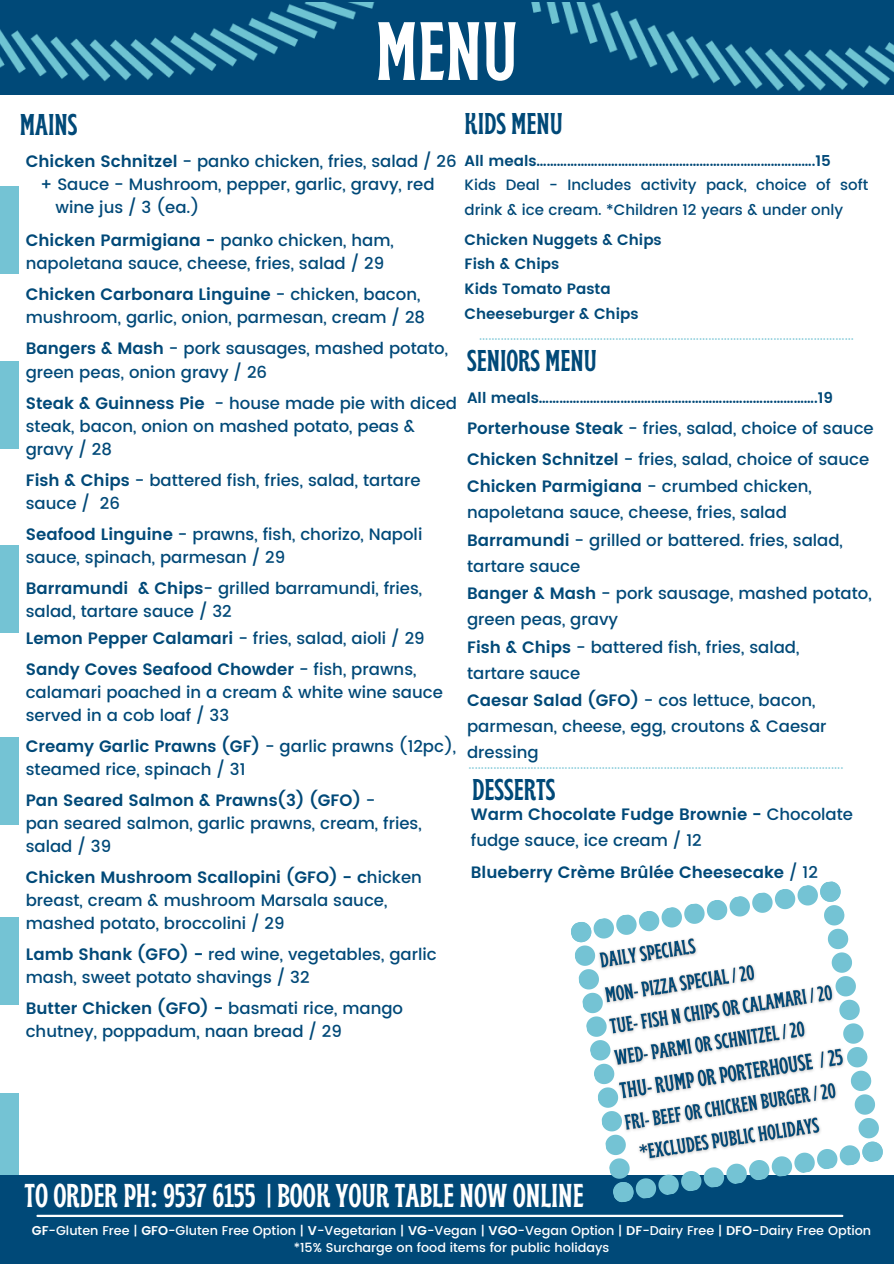
<style>
.page{position:relative;width:894px;height:1264px;background:#fff}
.page>*{position:absolute;margin:0;border:0;box-sizing:border-box;transform-origin:0 0}
.t1{font:700 condensed 82.5px "Brice";color:#fff}
.t2{font:700 condensed 33px "Brice";color:#fff}
.t3{font:700 condensed 30px "Brice";color:#004978}
.t4{font:500 16.5px/23px "Poppins";color:#004978}
.t5{font:600 16.5px "Poppins";color:#004978}
.t6{font:500 15px/24.8px "Poppins";color:#004978}
.t7{font:600 15px/24.8px "Poppins";color:#004978}
.t8{font:500 12.75px/17px "Poppins";color:#fff;text-align:center}
.t9{font:10.5px "Montserrat";color:#74c3d4}
.s1{font-weight:600}
.s2{font-weight:500}
.s3{font-weight:600;color:rgb(0 73 120/.4)}
</style>
<div class="page">
<div style="left:0;top:186px;width:19px;height:88px;background:#74c3d4"></div>
<div style="left:0;top:361px;width:19px;height:88px;background:#74c3d4"></div>
<div style="left:0;top:545px;width:19px;height:88px;background:#74c3d4"></div>
<div style="left:0;top:737px;width:19px;height:88px;background:#74c3d4"></div>
<div style="left:0;top:916px;width:19px;height:88px;background:#74c3d4"></div>
<div style="left:0;top:1092px;width:18px;height:88px;background:#74c3d4"></div>
<div style="left:0;top:0;width:893px;height:95px;background:#004978"></div>
<img style="left:569px;top:2px;width:324px;height:89px">
<img style="left:0;top:2px;width:569px;height:80px">
<div style="left:0;top:1174px;width:893px;height:89px;background:#004978"></div>
<svg style="left:569px;top:881px;width:315px;height:322px"></svg>
<hr style="left:37px;top:1214px;width:805px;height:2px;background:#fff">
<p class="t1" style="left:375px;top:18px;width:144px">MENU</p>
<h2 class="t3" style="left:20px;top:113px;width:59px">MAINS</h2>
<h2 class="t4" style="left:26px;top:150px;width:432px"><span class="s1">Chicken Schnitzel</span> - panko chicken, fries, salad / 26</h2>
<h2 class="t4" style="left:41px;top:173px;width:395px">+ Sauce - Mushroom, pepper, garlic, gravy, red</h2>
<h2 class="t4" style="left:55px;top:196px;width:145px">wine jus / 3 (ea.)</h2>
<h4 class="t4" style="left:26px;top:229px;width:369px"><span class="s1">Chicken Parmigiana -</span> panko chicken, ham, napoletana sauce, cheese, fries, salad / 29</h4>
<h4 class="t4" style="left:26px;top:283px;width:401px"><span class="s1">Chicken Carbonara Linguine</span> - chicken, bacon, mushroom, garlic, onion, parmesan, cream / 28</h4>
<h4 class="t4" style="left:26px;top:337px;width:424px"><span class="s1">Bangers &amp; Mash</span> - pork sausages, mashed potato, green peas, onion gravy / 26</h4>
<h4 class="t4" style="left:26px;top:391px;width:432px"><span class="s1">Steak &amp; Guinness Pie</span> - house made pie with diced steak, bacon, onion on mashed potato, peas &amp; gravy / 28</h4>
<h4 class="t4" style="left:26px;top:468px;width:396px"><span class="s1">Fish &amp; Chips</span> - battered fish, fries, salad, tartare sauce / 26</h4>
<h4 class="t4" style="left:26px;top:522px;width:398px"><span class="s1">Seafood Linguine</span> - prawns, fish, chorizo, Napoli sauce, spinach, parmesan / 29</h4>
<h4 class="t4" style="left:26px;top:576px;width:398px"><span class="s1">Barramundi &amp; Chips</span>- grilled barramundi, fries, salad, tartare sauce / 32</h4>
<h4 class="t4" style="left:26px;top:626px;width:400px"><span class="s1">Lemon Pepper Calamari</span> - fries, salad, aioli / 29</h4>
<h4 class="t4" style="left:26px;top:657px;width:418px"><span class="s1">Sandy Coves Seafood Chowder</span> - fish, prawns, calamari poached in a cream &amp; white wine sauce served in a cob loaf / 33</h4>
<h4 class="t4" style="left:26px;top:734px;width:432px"><span class="s1">Creamy Garlic Prawns (GF)</span> - garlic prawns (12pc), steamed rice, spinach / 31</h4>
<h4 class="t4" style="left:26px;top:788px;width:397px"><span class="s1">Pan Seared Salmon &amp; Prawns(3) (GFO)</span> -<br>pan seared salmon, garlic prawns, cream, fries, salad / 39</h4>
<h4 class="t4" style="left:26px;top:865px;width:397px"><span class="s1">Chicken Mushroom Scallopini (GFO) - c</span>hicken breast, cream &amp; mushroom Marsala sauce, mashed potato, broccolini / 29</h4>
<h4 class="t4" style="left:26px;top:942px;width:412px"><span class="s1">Lamb Shank (GFO) -</span> red wine, vegetables, garlic mash, sweet potato shavings / 32</h4>
<h4 class="t4" style="left:26px;top:996px;width:379px"><span class="s1">Butter Chicken (GFO) -</span> basmati rice, mango chutney, poppadum, naan bread / 29</h4>
<h4 class="t3" style="left:464px;top:111px;width:100px">KIDS MENU</h4>
<h4 class="t6" style="left:464px;top:148px;width:405px"><span class="s1">All meals……………………………………………………………………….15<br></span>Kids Deal - Includes activity pack, choice of soft drink &amp; ice cream. *Children 12 years &amp; under only</h4>
<h4 class="t7" style="left:464px;top:227px;width:199px">Chicken Nuggets &amp; Chips<br>Fish &amp; Chips<br>Kids Tomato Pasta<br>Cheeseburger &amp; Chips</h4>
<p class="t3" style="left:467px;top:348px;width:131px">SENIORS MENU</p>
<p class="t9" style="left:479px;top:331px;width:376px">•••••••••••••••••••••••••••••••••••••••••••••••••••••••••••••••••••••••••••••••••••••••••••••••••••••••••••••••••••••••••</p>
<h4 class="t7" style="left:467px;top:386px;width:367px">All meals……………………………………………………………………….19</h4>
<h2 class="t4" style="left:467px;top:416px;width:408px"><span class="s1">Porterhouse Steak</span> - fries, salad, choice of sauce</h2>
<h4 class="t4" style="left:467px;top:447px;width:403px"><span class="s1">Chicken Schnitzel</span> - fries, salad, choice of sauce</h4>
<h4 class="t4" style="left:467px;top:473px;width:346px;line-height:26px"><span class="s1">Chicken Parmigiana</span> - crumbed chicken, napoletana sauce, cheese, fries, salad</h4>
<h4 class="t4" style="left:467px;top:527px;width:377px;line-height:26px"><span class="s1">Barramundi</span> - grilled or battered. fries, salad, tartare sauce</h4>
<h4 class="t4" style="left:467px;top:580px;width:406px;line-height:26px"><span class="s1">Banger &amp; Mash</span> - pork sausage, mashed potato, green peas, gravy</h4>
<h4 class="t4" style="left:467px;top:634px;width:334px;line-height:26px"><span class="s1">Fish &amp; Chips</span> - battered fish, fries, salad, tartare sauce</h4>
<h4 class="t4" style="left:467px;top:687px;width:361px;line-height:26px"><span class="s1">Caesar Salad (GFO)</span> - cos lettuce, bacon, parmesan, cheese, egg, croutons &amp; Caesar dressing</h4>
<h4 class="t9" style="left:468px;top:761px;width:376px">•••••••••••••••••••••••••••••••••••••••••••••••••••••••••••••••••••••••••••••••••••••••••••••••••••••••••••••••••••••••••</h4>
<h2 class="t3" style="left:472px;top:777px;width:85px">DESSERTS</h2>
<h4 class="t4" style="left:471px;top:800px;width:383px;line-height:26px"><span class="s1">Warm Chocolate Fudge Brownie -</span> Chocolate fudge sauce, ice cream / 12</h4>
<h4 class="t5" style="left:471px;top:862px;width:348px">Blueberry Crème Brûlée Cheesecake <span class="s2">/ 12</span></h4>
<h2 class="t2" style="left:24px;top:1182px;width:561px">TO ORDER PH: 9537 6155 | BOOK YOUR TABLE NOW ONLINE</h2>
<p class="t8" style="left:32px;top:1222px;width:840px"><span class="s3">GF</span>-Gluten Free | <span class="s3">GFO</span>-Gluten Free Option | <span class="s3">V</span>-Vegetarian | <span class="s3">VG</span>-Vegan | <span class="s3">VGO</span>-Vegan Option | <span class="s3">DF</span>-Dairy Free | <span class="s3">DFO</span>-Dairy Free Option *15% Surcharge on food items for public holidays</p>
</div>
